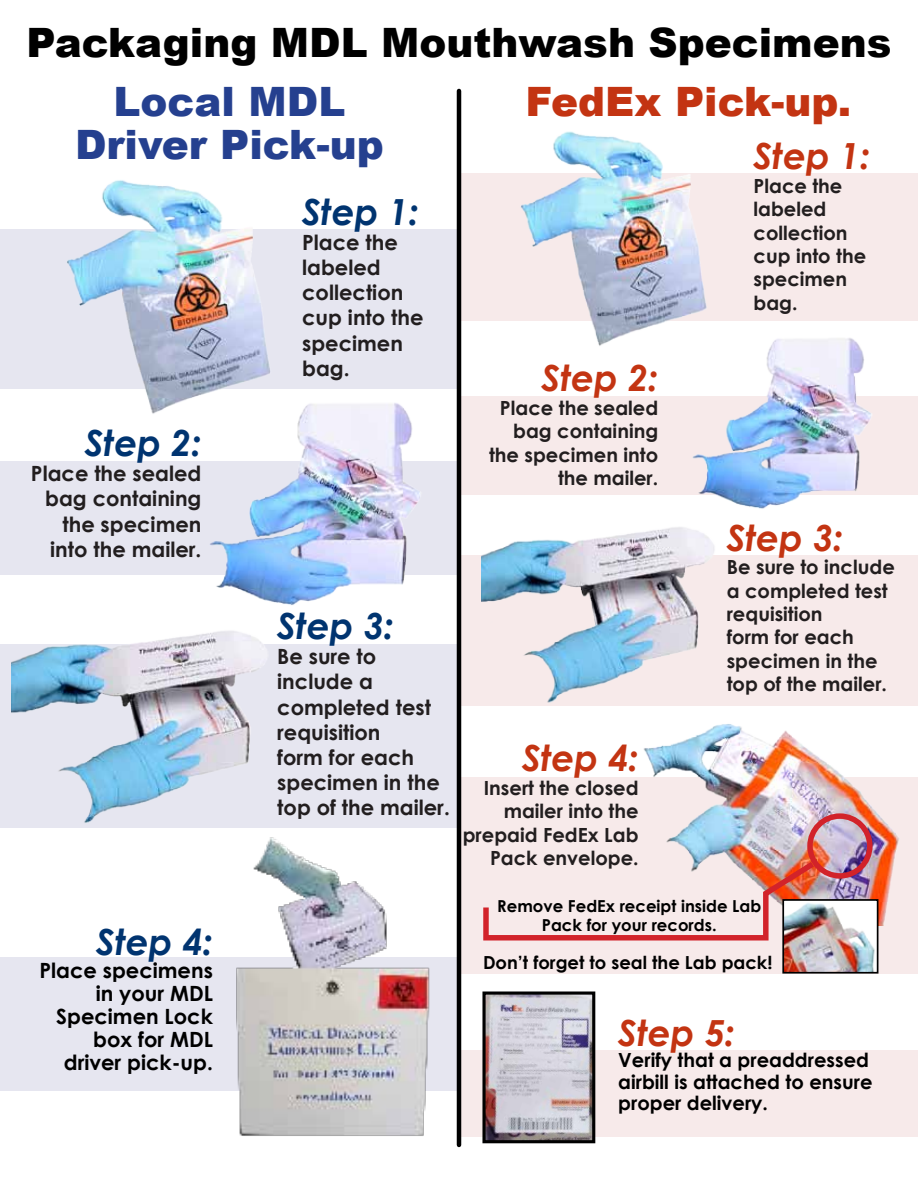
<style>
.page{position:relative;width:918px;height:1188px;background:#fff}
.page>*{position:absolute;margin:0;border:0;box-sizing:border-box;transform-origin:0 0}
.t1{font:900 40.5px "Arial";color:#000}
.t2{font:900 40.5px "Arial";color:#25408f}
.t3{font:900 40.5px "Arial";color:#c33412}
.t4{font:italic 700 36px "Century Gothic";color:#c33412}
.t5{font:italic 700 36px "Century Gothic";color:#003470}
.t6{font:700 21px/25.2px "Century Gothic";color:#221e1f}
.t7{font:700 21px/23.1px "Century Gothic";color:#000;text-align:right}
.t8{font:700 19.5px/23.4px "Century Gothic";color:#221e1f}
.t9{font:700 19.5px/21.5px "Century Gothic";color:#000}
.t10{font:700 18px "Century Gothic";color:#000}
.t11{font:700 16.5px/18.1px "Century Gothic";color:#000;text-align:center}
</style>
<div class="page">
<div style="left:0;top:230px;width:459px;height:159px;background:#e6e6f0"></div>
<div style="left:459px;top:173px;width:459px;height:148px;background:#f7eaea"></div>
<div style="left:459px;top:396px;width:459px;height:99px;background:#f7eaea"></div>
<div style="left:459px;top:1051px;width:459px;height:86px;background:#f7eaea"></div>
<div style="left:459px;top:555px;width:459px;height:151px;background:#f7eaea"></div>
<div style="left:459px;top:777px;width:459px;height:196px;background:#f7eaea"></div>
<div style="left:0;top:461px;width:459px;height:114px;background:#e6e6f0"></div>
<div style="left:0;top:645px;width:459px;height:183px;background:#e6e6f0"></div>
<div style="left:0;top:957px;width:459px;height:134px;background:#e6e6f0"></div>
<img style="left:12px;top:631px;width:265px;height:192px">
<img style="left:481px;top:527px;width:234px;height:176px">
<img style="left:486px;top:996px;width:105px;height:143px">
<div style="left:482px;top:992px;width:113px;height:151px;border:3px solid #000"></div>
<img style="left:236px;top:837px;width:194px;height:299px">
<hr style="left:457px;top:91px;width:4px;height:1054px;background:#000">
<img style="left:643px;top:724px;width:256px;height:202px">
<div style="left:807px;top:813px;width:66px;height:66px;border:5px solid #d2232a;border-radius:50%"></div>
<img style="left:785px;top:902px;width:90px;height:69px">
<div style="left:782px;top:899px;width:96px;height:75px;border:2px solid #000"></div>
<svg style="left:483px;top:857px;width:337px;height:86px"></svg>
<img style="left:210px;top:403px;width:211px;height:202px">
<img style="left:692px;top:338px;width:180px;height:171px">
<img style="left:54px;top:180px;width:226px;height:242px">
<img style="left:521px;top:131px;width:195px;height:221px">
<h1 class="t1" style="left:26px;top:13px;width:867px">Packaging MDL Mouthwash Specimens</h1>
<h1 class="t2" style="left:114px;top:72px;width:233px">Local MDL</h1>
<h1 class="t3" style="left:526px;top:72px;width:327px">FedEx Pick-up.</h1>
<h1 class="t2" style="left:75px;top:115px;width:310px">Driver Pick-up</h1>
<h2 class="t5" style="left:302px;top:184px;width:118px">Step 1:</h2>
<p class="t6" style="left:302px;top:229px;width:123px">Place the labeled collection cup into the specimen bag.</p>
<h2 class="t4" style="left:754px;top:129px;width:118px">Step 1:</h2>
<p class="t8" style="left:754px;top:173px;width:114px">Place the labeled collection cup into the specimen bag.</p>
<h2 class="t4" style="left:542px;top:351px;width:118px">Step 2:</h2>
<p class="t8" style="left:489px;top:395px;width:171px;text-align:right">Place the sealed bag containing the specimen into the mailer.</p>
<h2 class="t5" style="left:85px;top:416px;width:118px">Step 2:</h2>
<p class="t6" style="left:31px;top:460px;width:172px;text-align:right">Place the sealed bag containing the specimen into the mailer.</p>
<h2 class="t4" style="left:727px;top:510px;width:118px">Step 3:</h2>
<p class="t8" style="left:727px;top:555px;width:170px">Be sure to include a completed test requisition<br>form for each specimen in the top of the mailer.</p>
<h2 class="t5" style="left:277px;top:599px;width:118px">Step 3:</h2>
<p class="t6" style="left:277px;top:643px;width:174px">Be sure to include a completed test requisition<br>form for each specimen in the top of the mailer.</p>
<h2 class="t4" style="left:522px;top:731px;width:118px">Step 4:</h2>
<p class="t8" style="left:463px;top:775px;width:177px;text-align:right">Insert the closed mailer into the prepaid FedEx Lab<br>Pack envelope.</p>
<h2 class="t5" style="left:96px;top:914px;width:118px">Step 4:</h2>
<p class="t7" style="left:39px;top:958px;width:175px">Place specimens in your MDL<br>Specimen Lock box for MDL driver pick-up.</p>
<p class="t11" style="left:497px;top:897px;width:265px">Remove FedEx receipt inside Lab<br>Pack for your records.</p>
<p class="t10" style="left:483px;top:949px;width:291px">Don’t forget to seal the Lab pack!</p>
<h2 class="t4" style="left:618px;top:1005px;width:118px">Step 5:</h2>
<p class="t9" style="left:618px;top:1049px;width:256px">Verify that a preaddressed airbill is attached to ensure proper delivery.</p>
</div>
